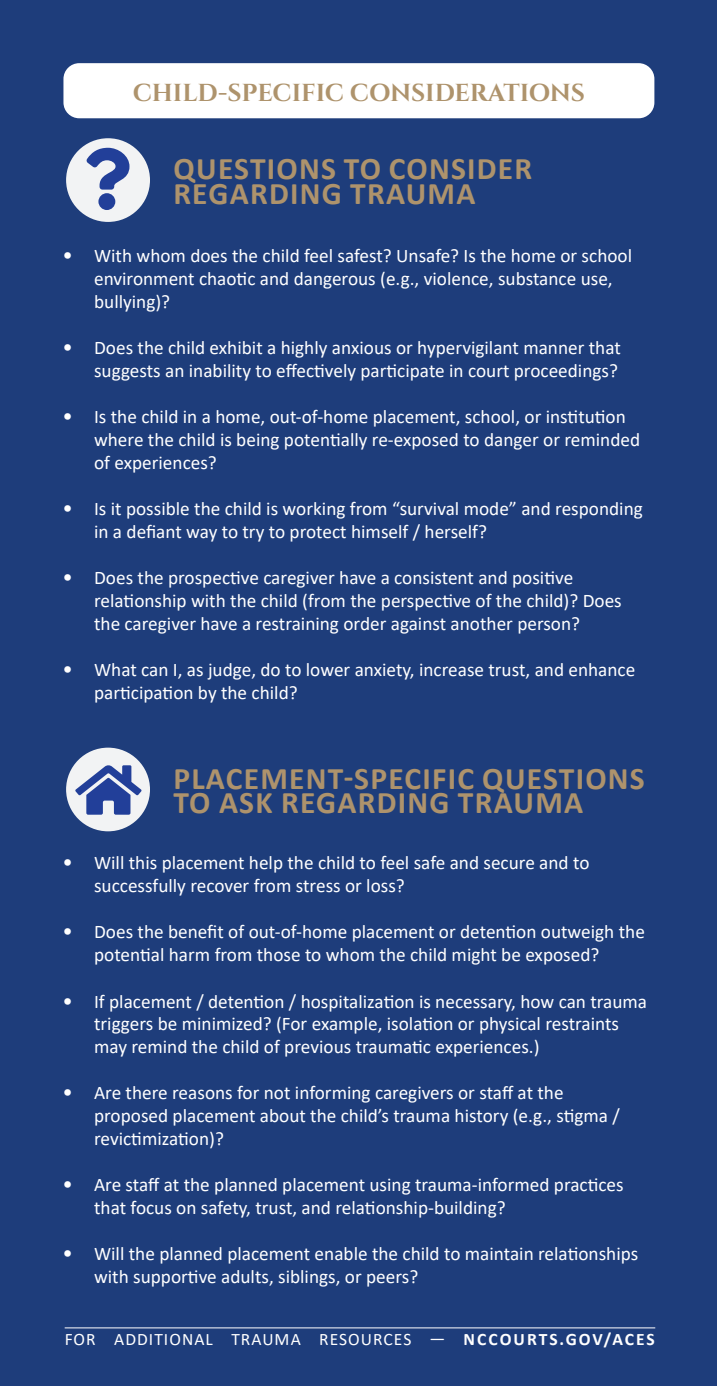
<style>
.page{position:relative;width:717px;height:1386px;background:#1e3d7b}
.page>*{position:absolute;margin:0;border:0;box-sizing:border-box;transform-origin:0 0}
.t1{font:700 31.5px/24.5px "Calibri";letter-spacing:.04em;color:#ae936c}
.t2{font:700 24.5px "Cinzel";letter-spacing:-.005em;color:#ae936c}
.t3{font:19.25px/22.8px "Calibri";color:#fff}
.t4{font:17.5px "Calibri";letter-spacing:.06em;color:#fff}
.s1{font-size:21px}
.s2{font-weight:700}
</style>
<div class="page">
<hr style="left:65px;top:1327px;width:590px;height:1px;background:#fff">
<div style="left:66px;top:138px;width:84px;height:84px;background:#f2f3f4;border-radius:50%"></div>
<svg style="left:86px;top:148px;width:43px;height:62px"></svg>
<div style="left:66px;top:748px;width:84px;height:83px;background:#f2f3f4;border-radius:50%"></div>
<svg style="left:75px;top:765px;width:67px;height:50px"></svg>
<div style="left:63px;top:63px;width:591px;height:55px;background:#fff;border-radius:16px"></div>
<p class="t2" style="left:133px;top:78px;width:454px">CHILD-SPECIFIC CONSIDERATIONS</p>
<p class="t1" style="left:173px;top:156px;width:360px">QUESTIONS TO CONSIDER<br>REGARDING TRAUMA</p>
<p class="t3" style="left:94px;top:244px;width:539px;text-indent:-32px"><span class="s1">•</span> With whom does the child feel safest? Unsafe? Is the home or school environment chaotic and dangerous (e.g., violence, substance use, bullying)?</p>
<p class="t3" style="left:63px;top:336px;width:560px;text-align:right"><span class="s1">•</span> Does the child exhibit a highly anxious or hypervigilant manner that suggests an inability to effectively participate in court proceedings?</p>
<p class="t3" style="left:94px;top:405px;width:547px;text-indent:-32px"><span class="s1">•</span> Is the child in a home, out-of-home placement, school, or institution where the child is being potentially re-exposed to danger or reminded of experiences?</p>
<p class="t3" style="left:94px;top:497px;width:550px;text-indent:-32px"><span class="s1">•</span> Is it possible the child is working from “survival mode” and responding in a defiant way to try to protect himself / herself?</p>
<p class="t3" style="left:94px;top:566px;width:529px;text-indent:-32px"><span class="s1">•</span> Does the prospective caregiver have a consistent and positive relationship with the child (from the perspective of the child)? Does the caregiver have a restraining order against another person?</p>
<p class="t3" style="left:94px;top:658px;width:542px;text-indent:-32px"><span class="s1">•</span> What can I, as judge, do to lower anxiety, increase trust, and enhance participation by the child?</p>
<p class="t1" style="left:173px;top:766px;width:473px">PLACEMENT-SPECIFIC QUESTIONS<br>TO ASK REGARDING TRAUMA</p>
<p class="t3" style="left:94px;top:851px;width:497px;text-indent:-32px"><span class="s1">•</span> Will this placement help the child to feel safe and secure and to successfully recover from stress or loss?</p>
<p class="t3" style="left:94px;top:920px;width:552px;text-indent:-32px"><span class="s1">•</span> Does the benefit of out-of-home placement or detention outweigh the potential harm from those to whom the child might be exposed?</p>
<p class="t3" style="left:94px;top:989px;width:554px;text-indent:-32px"><span class="s1">•</span> If placement / detention / hospitalization is necessary, how can trauma triggers be minimized? (For example, isolation or physical restraints may remind the child of previous traumatic experiences.)</p>
<p class="t3" style="left:94px;top:1081px;width:527px;text-indent:-32px"><span class="s1">•</span> Are there reasons for not informing caregivers or staff at the proposed placement about the child’s trauma history (e.g., stigma / revictimization)?</p>
<p class="t3" style="left:94px;top:1173px;width:531px;text-indent:-32px"><span class="s1">•</span> Are staff at the planned placement using trauma-informed practices that focus on safety, trust, and relationship-building?</p>
<p class="t3" style="left:94px;top:1242px;width:545px;text-indent:-32px"><span class="s1">•</span> Will the planned placement enable the child to maintain relationships with supportive adults, siblings, or peers?</p>
<p class="t4" style="left:65px;top:1327px;width:591px">FOR ADDITIONAL TRAUMA RESOURCES — <span class="s2">NCCOURTS.GOV/ACES</span></p>
</div>
